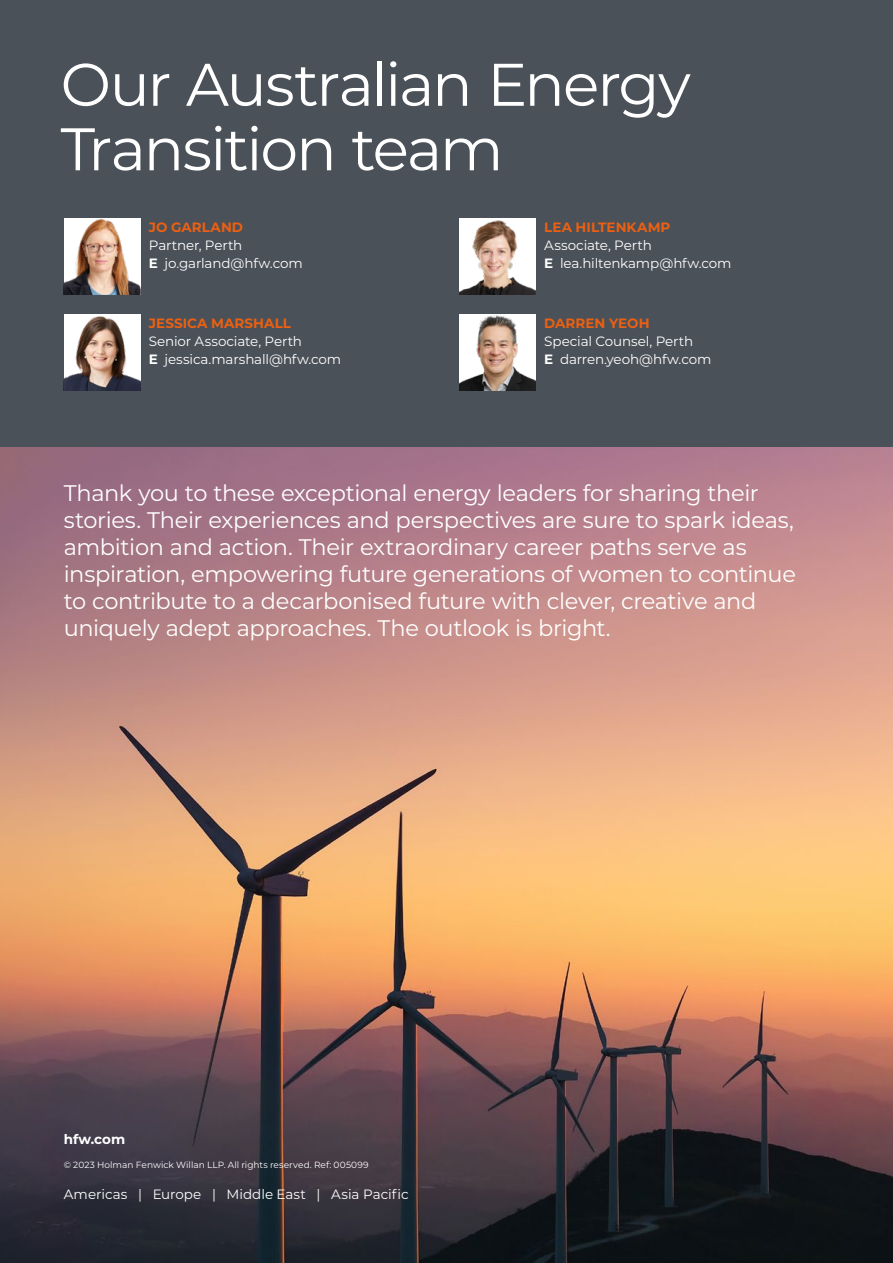
<style>
.page{position:relative;width:893px;height:1263px;background:#fff}
.page>*{position:absolute;margin:0;border:0;box-sizing:border-box;transform-origin:0 0}
.t1{font:60px/64.5px "Montserrat";letter-spacing:-.035em;color:#fff}
.t2{font:22.5px/27px "Montserrat";letter-spacing:-.015em;color:#fff}
.t3{font:13.5px/18px "Montserrat";letter-spacing:-.01em;color:#fff}
.t4{font:700 13.5px "Montserrat";letter-spacing:.005em;color:#eb6012}
.t5{font:700 13.5px "Montserrat";letter-spacing:-.005em;color:#fff}
.t6{font:9px "Montserrat";letter-spacing:.005em;color:#fff}
.s1{font-weight:700}
</style>
<div class="page">
<img style="left:0;top:446px;width:893px;height:817px">
<div style="left:0;top:0;width:893px;height:446px;background:#4b5159"></div>
<img style="left:64px;top:218px;width:76px;height:77px">
<img style="left:459px;top:218px;width:77px;height:77px">
<img style="left:64px;top:314px;width:76px;height:76px">
<img style="left:459px;top:314px;width:77px;height:76px">
<h1 class="t1" style="left:61px;top:50px;width:632px">Our Australian Energy<br>Transition team</h1>
<p class="t4" style="left:149px;top:217px;width:96px">JO GARLAND</p>
<p class="t3" style="left:149px;top:236px;width:155px">Partner, Perth<br><span class="s1">E</span> jo.garland@hfw.com</p>
<p class="t4" style="left:149px;top:313px;width:144px">JESSICA MARSHALL</p>
<p class="t3" style="left:149px;top:331px;width:194px">Senior Associate, Perth<br><span class="s1">E</span> jessica.marshall@hfw.com</p>
<p class="t4" style="left:544px;top:217px;width:128px">LEA HILTENKAMP</p>
<p class="t3" style="left:544px;top:236px;width:189px">Associate, Perth<br><span class="s1">E</span> lea.hiltenkamp@hfw.com</p>
<p class="t4" style="left:544px;top:313px;width:107px">DARREN YEOH</p>
<p class="t3" style="left:544px;top:331px;width:169px">Special Counsel, Perth<br><span class="s1">E</span> darren.yeoh@hfw.com</p>
<p class="t2" style="left:64px;top:478px;width:734px">Thank you to these exceptional energy leaders for sharing their stories. Their experiences and perspectives are sure to spark ideas, ambition and action. Their extraordinary career paths serve as inspiration, empowering future generations of women to continue to contribute to a decarbonised future with clever, creative and uniquely adept approaches. The outlook is bright.</p>
<p class="t5" style="left:64px;top:1129px;width:63px">hfw.com</p>
<p class="t6" style="left:64px;top:1159px;width:306px">© 2023 Holman Fenwick Willan LLP. All rights reserved. Ref: 005099</p>
<p class="t3" style="left:64px;top:1185px;width:347px">Americas | Europe | Middle East | Asia Pacific</p>
</div>
